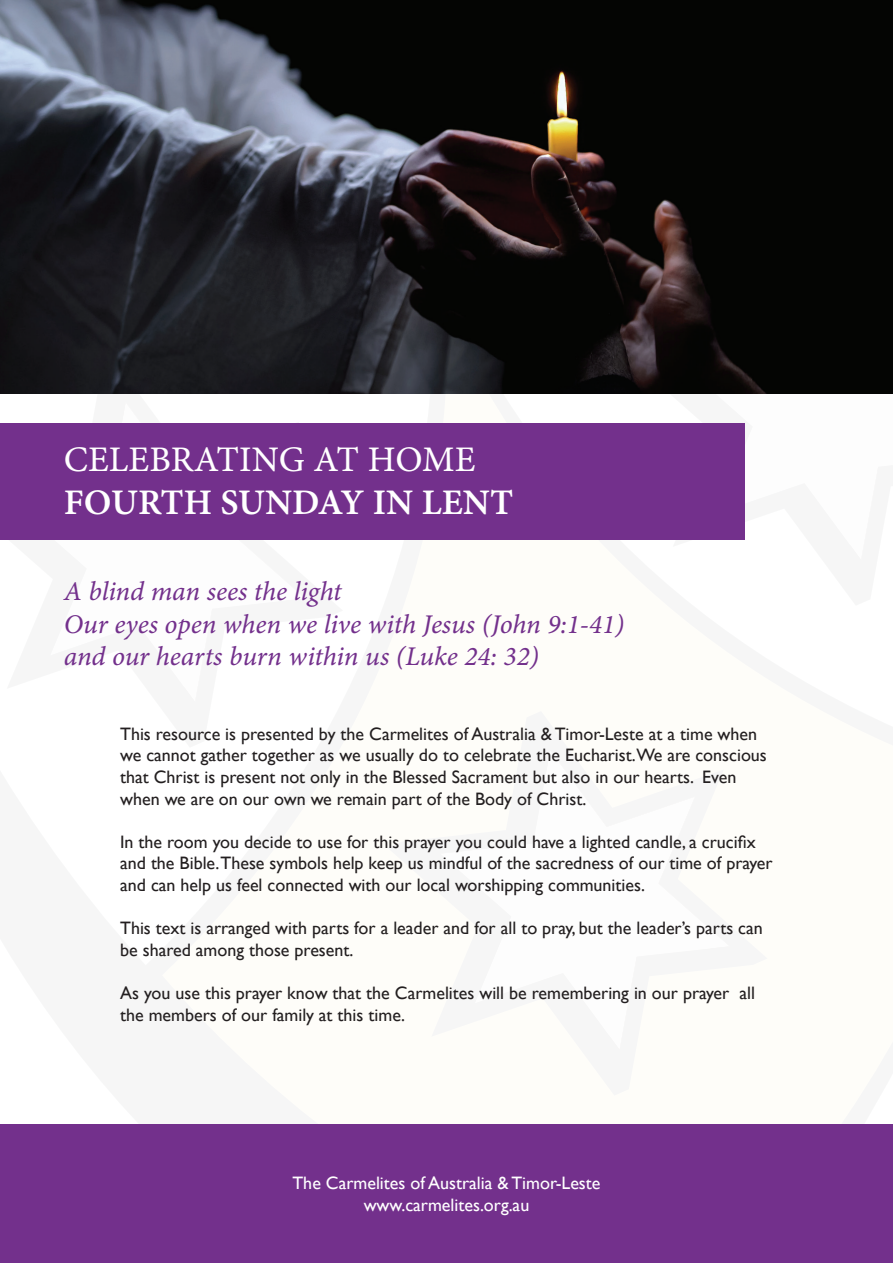
<style>
.page{position:relative;width:893px;height:1263px;background:#fff}
.page>*{position:absolute;margin:0;border:0;box-sizing:border-box;transform-origin:0 0}
.t1{font:36px "Minion Pro Semibold Capt";color:#fff}
.t2{font:36px "Minion Pro Capt";color:#fff}
.t3{font:27px/32.4px "Minion Pro It Capt";letter-spacing:-.005em;color:#73308c}
.t4{font:18px/21.6px "Gill Sans";color:#231f20}
.t5{font:18px/21.6px "Gill Sans";color:#fff;text-align:center}
</style>
<div class="page">
<div style="left:0;top:1125px;width:893px;height:138px;background:#73308c"></div>
<div style="left:0;top:423px;width:744px;height:117px;background:#73308c"></div>
<img style="left:0;top:0;width:893px;height:393px">
<h1 class="t2" style="left:64px;top:437px;width:413px">CELEBRATING AT HOME</h1>
<h1 class="t1" style="left:64px;top:481px;width:451px">FOURTH SUNDAY IN LENT</h1>
<h2 class="t3" style="left:64px;top:577px;width:562px">A blind man sees the light<br>Our eyes open when we live with Jesus (John 9:1-41) and our hearts burn within us (Luke 24: 32)</h2>
<p class="t4" style="left:120px;top:723px;width:648px">This resource is presented by the Carmelites of Australia &amp; Timor-Leste at a time when we cannot gather together as we usually do to celebrate the Eucharist.We are conscious that Christ is present not only in the Blessed Sacrament but also in our hearts. Even when we are on our own we remain part of the Body of Christ.</p>
<p class="t4" style="left:120px;top:831px;width:654px">In the room you decide to use for this prayer you could have a lighted candle, a crucifix and the Bible.These symbols help keep us mindful of the sacredness of our time of prayer and can help us feel connected with our local worshipping communities.</p>
<p class="t4" style="left:120px;top:918px;width:644px">This text is arranged with parts for a leader and for all to pray, but the leader’s parts can be shared among those present.</p>
<p class="t4" style="left:120px;top:982px;width:636px">As you use this prayer know that the Carmelites will be remembering in our prayer all the members of our family at this time.</p>
<p class="t5" style="left:292px;top:1173px;width:310px">The Carmelites of Australia &amp; Timor-Leste www.carmelites.org.au</p>
</div>
